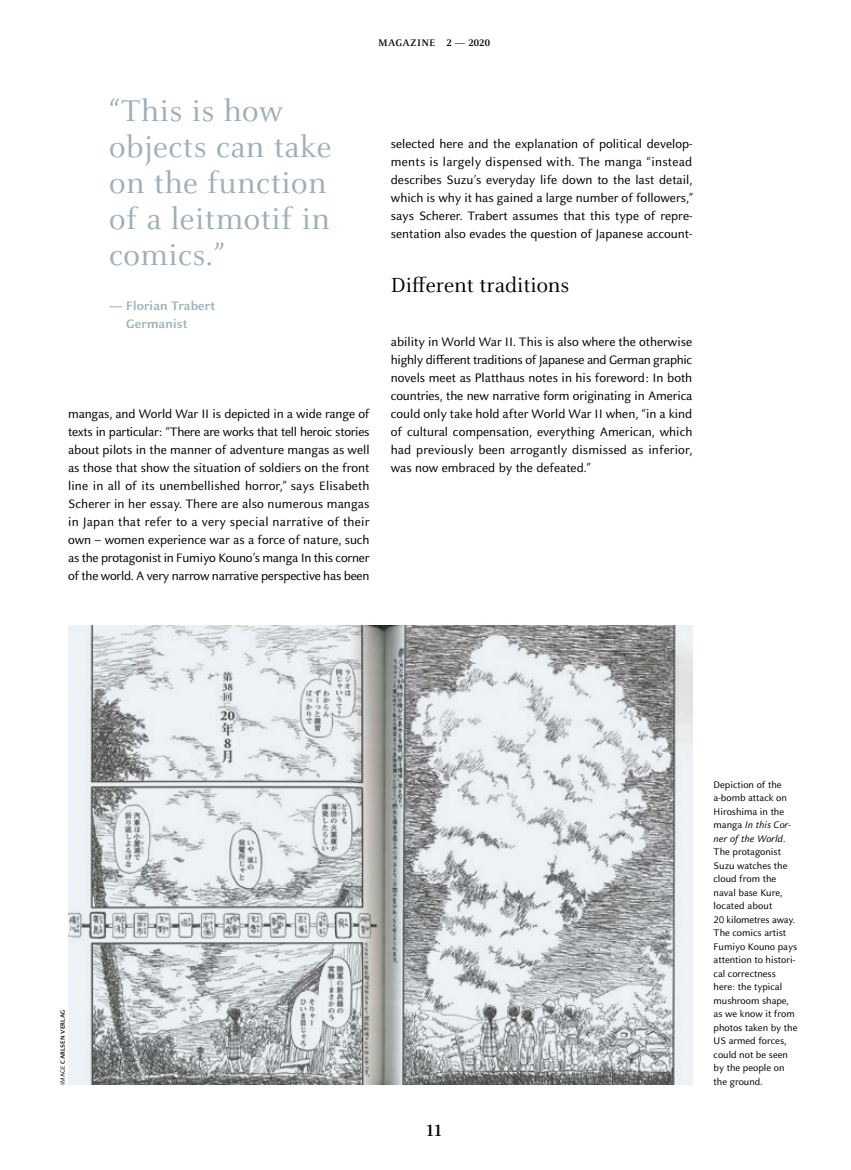
<style>
.page{position:relative;width:851px;height:1170px;background:#fff}
.page>*{position:absolute;margin:0;border:0;box-sizing:border-box;transform-origin:0 0}
.t1{font:33px/36px "Celeste Pro";letter-spacing:.015em;color:#9dafba}
.t2{font:22.5px "Celeste Pro";color:#000}
.t3{font:700 18px "Celeste Pro";color:#000}
.t4{font:13.5px/18px "Celeste Sans Pro";color:#000;text-align:justify}
.t5{font:700 13.5px/18px "Celeste Sans Pro";letter-spacing:.01em;color:#9dafba}
.t6{font:10.5px/13.5px "Celeste Sans Pro";color:#000}
.t7{font:700 10.5px "Celeste Pro";letter-spacing:.03em;color:#000}
.t8{font:700 6.75px "Celeste Sans Pro";letter-spacing:.01em;color:#000}
.s1{font-family:"Celeste Sans Pro"}
.s2{font-weight:400}
.s3{font-style:italic}
</style>
<div class="page">
<img style="left:68px;top:625px;width:624px;height:459px">
<p class="t7" style="left:378px;top:36px;width:113px">MAGAZINE 2 — 2020</p>
<h1 class="t1" style="left:109px;top:92px;width:224px"><span class="s1">“</span>This is how objects can take on the function of a leitmotif in comics.<span class="s1">”</span></h1>
<p class="t5" style="left:126px;top:296px;width:90px;text-indent:-17px">— Florian Trabert<br>Germanist</p>
<p class="t4" style="left:68px;top:404px;width:303px">mangas, and World War II is depicted in a wide range of texts in particular: “There are works that tell heroic stories about pilots in the manner of adventure mangas as well as those that show the situation of soldiers on the front line in all of its unembellished horror,” says Elisabeth Scherer in her essay. There are also numerous mangas in Japan that refer to a very special narrative of their own – women experience war as a force of nature, such as the protagonist in Fumiyo Kouno’s manga In this corner of the world. A very narrow narrative perspective has been</p>
<p class="t4" style="left:391px;top:134px;width:303px">selected here and the explanation of political develop&shy;ments is largely dispensed with. The manga “instead describes Suzu’s everyday life down to the last detail, which is why it has gained a large number of followers,” says Scherer. Trabert assumes that this type of repre&shy;sentation also evades the question of Japanese account-</p>
<h2 class="t2" style="left:391px;top:271px;width:180px">Different traditions</h2>
<p class="t4" style="left:391px;top:332px;width:303px">ability in World War II. This is also where the otherwise highly different traditions of Japanese and German graphic novels meet as Platthaus notes in his foreword: In both countries, the new narrative form originating in America could only take hold after World War II when, “in a kind of cultural compensation, everything American, which had previously been arrogantly dismissed as inferior, was now embraced by the defeated.”</p>
<p class="t8" style="left:58px;top:1084px;width:77px;rotate:-90deg"><span class="s2">IMAGE</span> CARLSEN VERLAG</p>
<h3 class="t3" style="left:426px;top:1118px;width:17px">11</h3>
<p class="t6" style="left:713px;top:777px;width:85px">Depiction of the a-bomb attack on<br>Hiroshima in the manga <span class="s3">In this Cor&shy;ner of the World</span>.<br>The protagonist<br>Suzu watches the cloud from the naval base Kure, located about<br>20 kilometres away.<br>The comics artist<br>Fumiyo Kouno pays attention to histori&shy;cal correctness here: the typical mushroom shape, as we know it from photos taken by the<br>US armed forces, could not be seen by the people on the ground.</p>
</div>
